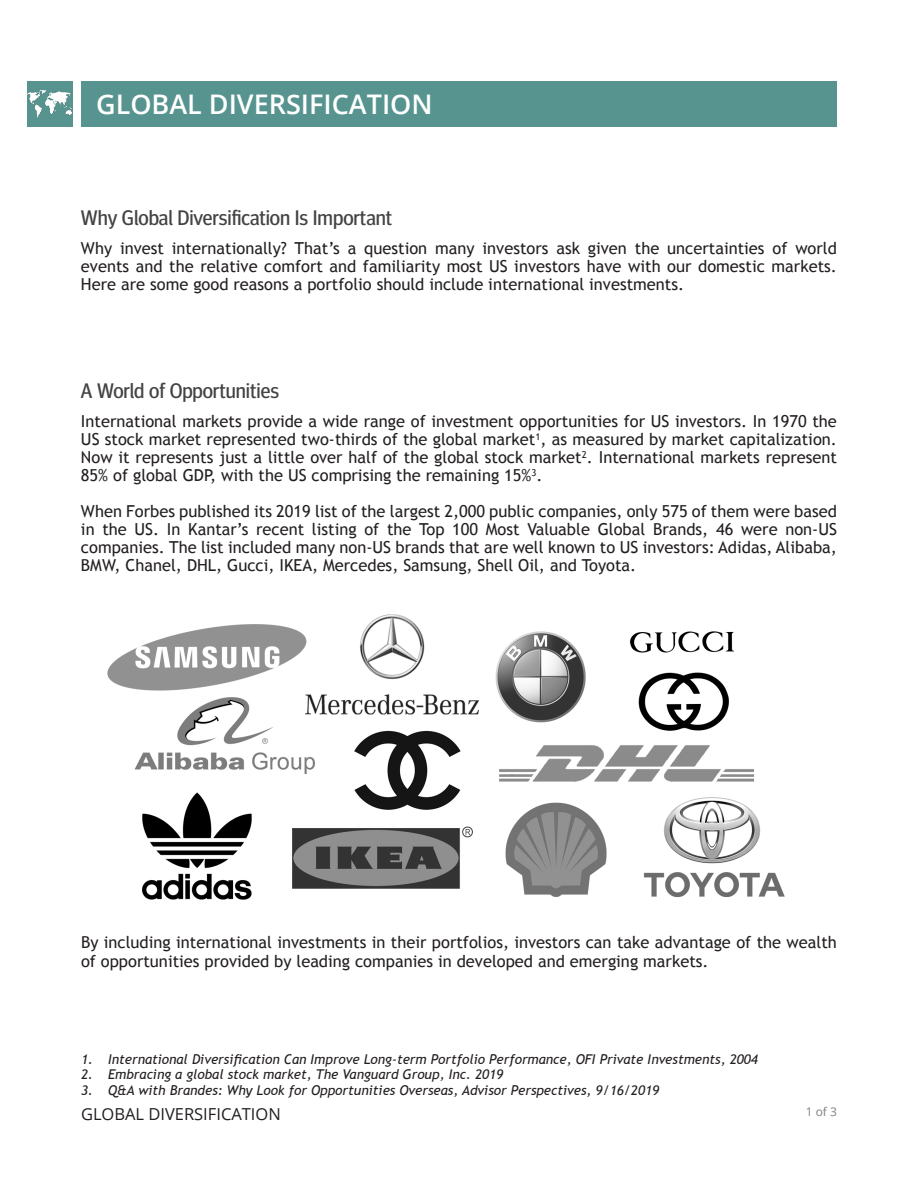
<style>
.page{position:relative;width:918px;height:1188px;background:#fff}
.page>*{position:absolute;margin:0;border:0;box-sizing:border-box;transform-origin:0 0}
.Titles{font:600 27px "Open Sans";color:#fff}
.Sub-Title{font:21px "Meta Headline Pro";color:#444243}
.t1{font:16.5px/18px "Trebuchet MS";color:#231f20;text-align:justify}
.t2{font:16.5px "Open Sans";color:#231f20}
.t3{font:italic 13.5px "Trebuchet MS";color:#231f20}
.t4{font:12px "Open Sans";color:#7f8080}
</style>
<div class="page">
<div style="left:81px;top:81px;width:756px;height:46px;background:#57948f"></div>
<div style="left:27px;top:81px;width:45px;height:46px;background:#57948f"></div>
<img style="left:28px;top:90px;width:43px;height:28px">
<img style="left:107px;top:614px;width:678px;height:286px">
<p class="Titles" style="left:96px;top:86px;width:338px">GLOBAL DIVERSIFICATION</p>
<p class="Sub-Title" style="left:81px;top:202px;width:313px">Why Global Diversification Is Important</p>
<p class="t1" style="left:81px;top:240px;width:758px">Why invest internationally? That’s a question many investors ask given the uncertainties of world events and the relative comfort and familiarity most US investors have with our domestic markets.<br>Here are some good reasons a portfolio should include international investments.</p>
<p class="Sub-Title" style="left:81px;top:375px;width:200px">A World of Opportunities</p>
<p class="t1" style="left:81px;top:413px;width:757px">International markets provide a wide range of investment opportunities for US investors. In 1970 the US stock market represented two-thirds of the global market<sup>1</sup>, as measured by market capitalization.<br>Now it represents just a little over half of the global stock market<sup>2</sup>. International markets represent 85% of global GDP, with the US comprising the remaining 15%<sup>3</sup>.</p>
<p class="t1" style="left:81px;top:503px;width:757px">When Forbes published its 2019 list of the largest 2,000 public companies, only 575 of them were based in the US. In Kantar’s recent listing of the Top 100 Most Valuable Global Brands, 46 were non-US companies. The list included many non-US brands that are well known to US investors: Adidas, Alibaba, BMW, Chanel, DHL, Gucci, IKEA, Mercedes, Samsung, Shell Oil, and Toyota.</p>
<p class="t1" style="left:81px;top:932px;width:757px;line-height:19.8px">By including international investments in their portfolios, investors can take advantage of the wealth of opportunities provided by leading companies in developed and emerging markets.</p>
<p class="t3" style="left:81px;top:1051px;width:678px">1. International Diversification Can Improve Long-term Portfolio Performance, OFI Private Investments, 2004</p>
<p class="t3" style="left:81px;top:1066px;width:424px">2. Embracing a global stock market, The Vanguard Group, Inc. 2019</p>
<p class="t3" style="left:81px;top:1082px;width:580px">3. Q&amp;A with Brandes: Why Look for Opportunities Overseas, Advisor Perspectives, 9/16/2019</p>
<p class="t2" style="left:81px;top:1102px;width:201px">GLOBAL DIVERSIFICATION</p>
<p class="t4" style="left:806px;top:1104px;width:33px">1 of 3</p>
</div>
